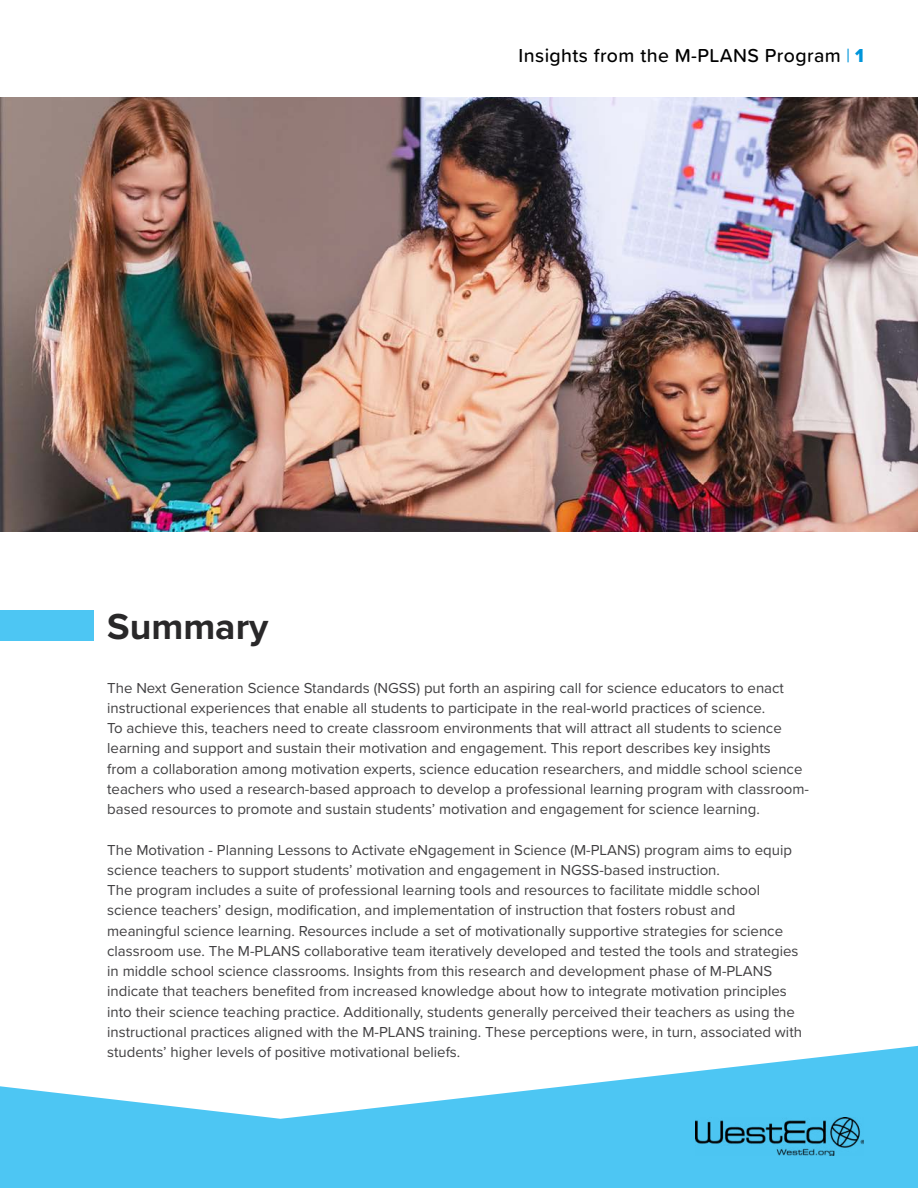
<style>
.page{position:relative;width:918px;height:1188px;background:#fff}
.page>*{position:absolute;margin:0;border:0;box-sizing:border-box;transform-origin:0 0}
.t1{font:700 37.5px "Proxima Nova";color:#292829}
.t2{font:500 19.5px "Proxima Soft";letter-spacing:.02em;color:#000}
.t3{font:15px/20.2px "Proxima Nova";color:#414042}
.s1{font-family:"Proxima Nova"}
.s2{font-weight:400;color:#0095da}
.s3{font-family:"Proxima Nova Extrabld";font-weight:400;color:#0095da}
</style>
<div class="page">
<svg style="left:0;top:1046px;width:918px;height:142px;fill:#4dc6f3"></svg>
<img style="left:695px;top:1118px;width:169px;height:37px">
<img style="left:0;top:97px;width:918px;height:434px">
<div style="left:0;top:610px;width:94px;height:31px;background:#4dc6f3"></div>
<h2 class="t2" style="left:519px;top:41px;width:347px"><span class="s1">I</span>nsights from the M-PLANS Program <span class="s2">|</span> <span class="s3">1</span></h2>
<h2 class="t1" style="left:107px;top:598px;width:163px">Summary</h2>
<p class="t3" style="left:107px;top:677px;width:703px">The Next Generation Science Standards (NGSS) put forth an aspiring call for science educators to enact instructional experiences that enable all students to participate in the real-world practices of science.<br>To achieve this, teachers need to create classroom environments that will attract all students to science learning and support and sustain their motivation and engagement. This report describes key insights<br>from a collaboration among motivation experts, science education researchers, and middle school science teachers who used a research-based approach to develop a professional learning program with classroom&shy;based resources to promote and sustain students’ motivation and engagement for science learning.</p>
<p class="t3" style="left:107px;top:839px;width:696px">The Motivation - Planning Lessons to Activate eNgagement in Science (M-PLANS) program aims to equip science teachers to support students’ motivation and engagement in NGSS-based instruction.<br>The program includes a suite of professional learning tools and resources to facilitate middle school science teachers’ design, modification, and implementation of instruction that fosters robust and meaningful science learning. Resources include a set of motivationally supportive strategies for science classroom use. The M-PLANS collaborative team iteratively developed and tested the tools and strategies in middle school science classrooms. Insights from this research and development phase of M-PLANS indicate that teachers benefited from increased knowledge about how to integrate motivation principles into their science teaching practice. Additionally, students generally perceived their teachers as using the instructional practices aligned with the M-PLANS training. These perceptions were, in turn, associated with students’ higher levels of positive motivational beliefs.</p>
</div>
